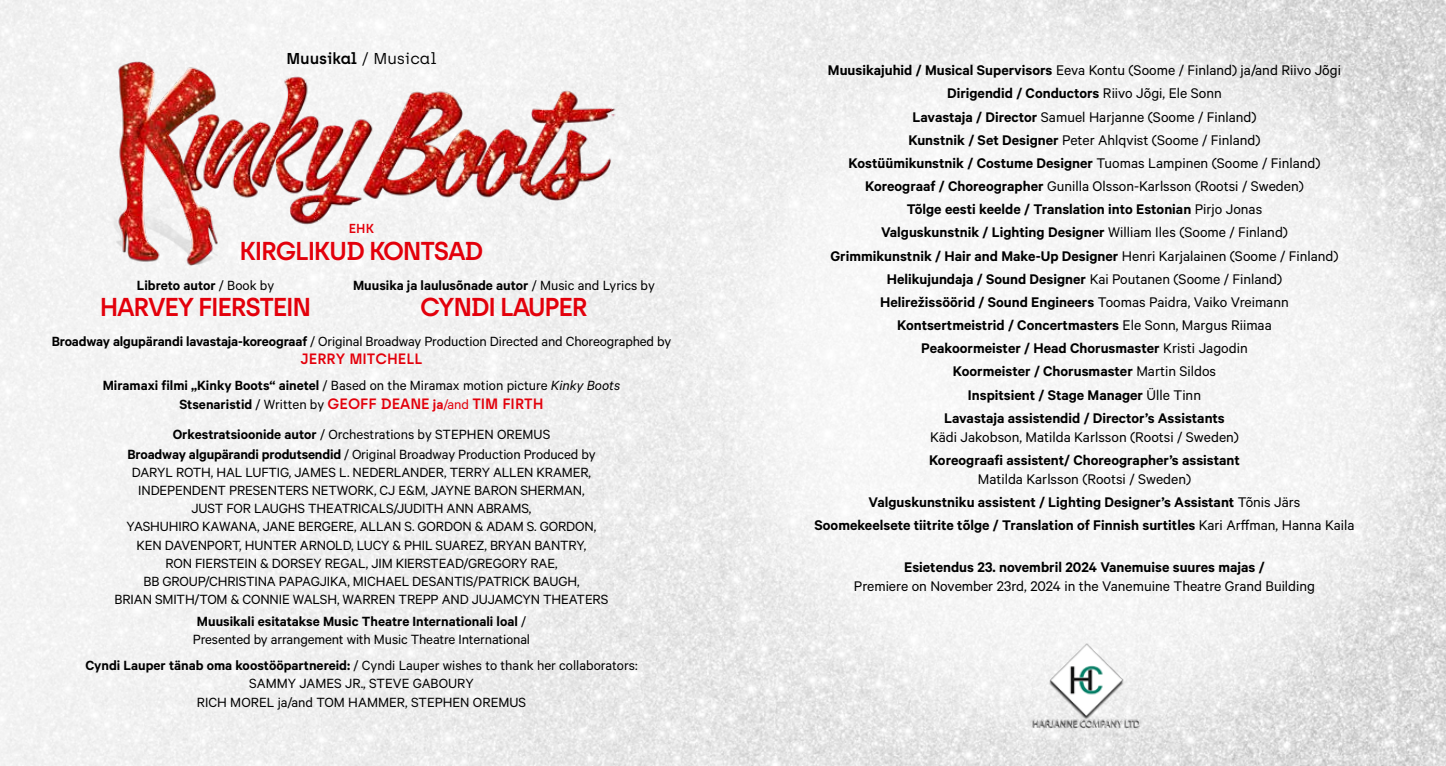
<style>
.page{position:relative;width:1446px;height:766px;background:#fff}
.page>*{position:absolute;margin:0;border:0;box-sizing:border-box;transform-origin:0 0}
.t1{font:600 25.8px "Vanemuine";letter-spacing:-.05em;color:#e3000b}
.t2{font:600 15.75px/23.1px "Calibre";color:#000;text-align:center}
.t3{font:15.75px "Calibre";color:#000}
.t4{font:600 15.75px "Vanemuine";letter-spacing:-.005em;color:#000}
.t5{font:15px/18px "Calibre";letter-spacing:-.01em;color:#000;text-align:center}
.t6{font:600 15px "Calibre";color:#000}
.t7{font:600 15px "Vanemuine";color:#e3000b}
.t8{font:600 13.05px "Vanemuine";color:#e3000b}
.s1{font-weight:400}
.s2{font-weight:600}
.s3{font-weight:400;font-style:italic}
.s4{font-family:"Calibre";color:#000}
.s5{font-family:"Calibre";font-weight:400;color:#000}
.s6{font-family:"Calibre"}
.s7{font-family:"Calibre";font-weight:400}
</style>
<div class="page">
<img style="left:0;top:0;width:608px;height:765px">
<div style="left:608px;top:0;width:838px;height:765px;background:#fff;opacity:.75"></div>
<div style="left:727px;top:25px;width:715px;height:715px;background:#f5f5f5;border-radius:50%"></div>
<img style="left:89px;top:61px;width:535px;height:206px">
<img style="left:1012px;top:643px;width:145px;height:97px">
<p class="t4" style="left:286px;top:49px;width:151px">Muusikal <span class="s1">/ Musical</span></p>
<p class="t8" style="left:349px;top:221px;width:27px">EHK</p>
<h1 class="t1" style="left:240px;top:235px;width:245px">KIRGLIKUD KONTSAD</h1>
<p class="t6" style="left:137px;top:276px;width:139px">Libreto autor <span class="s1">/ Book by</span></p>
<h1 class="t1" style="left:100px;top:291px;width:213px">HARVEY FIERSTEIN</h1>
<p class="t6" style="left:353px;top:276px;width:303px">Muusika ja laulusõnade autor <span class="s1">/ Music and Lyrics by</span></p>
<h1 class="t1" style="left:420px;top:291px;width:169px">CYNDI LAUPER</h1>
<p class="t5" style="left:52px;top:331px;width:621px"><span class="s2">Broadway algupärandi lavastaja-koreograaf</span> / Original Broadway Production Directed and Choreographed by</p>
<p class="t7" style="left:301px;top:349px;width:123px">JERRY MITCHELL</p>
<p class="t6" style="left:103px;top:377px;width:519px">Miramaxi filmi „Kinky Boots“ ainetel <span class="s1">/ Based on the Miramax motion picture</span> <span class="s3">Kinky Boots</span></p>
<p class="t7" style="left:179px;top:394px;width:366px"><span class="s4">Stsenaristid</span> <span class="s5">/ Written by</span> GEOFF DEANE <span class="s6">ja</span><span class="s7">/and</span> TIM FIRTH</p>
<p class="t5" style="left:127px;top:424px;width:469px;line-height:20.1px"><span class="s2">Orkestratsioonide autor</span> / Orchestrations by STEPHEN OREMUS<br><span class="s2">Broadway algupärandi produtsendid</span> / Original Broadway Production Produced by</p>
<p class="t5" style="left:115px;top:463px;width:495px">DARYL ROTH, HAL LUFTIG, JAMES L. NEDERLANDER, TERRY ALLEN KRAMER, INDEPENDENT PRESENTERS NETWORK, CJ E&amp;M, JAYNE BARON SHERMAN,<br>JUST FOR LAUGHS THEATRICALS/JUDITH ANN ABRAMS,<br>YASHUHIRO KAWANA, JANE BERGERE, ALLAN S. GORDON &amp; ADAM S. GORDON, KEN DAVENPORT, HUNTER ARNOLD, LUCY &amp; PHIL SUAREZ, BRYAN BANTRY,<br>RON FIERSTEIN &amp; DORSEY REGAL, JIM KIERSTEAD/GREGORY RAE,<br>BB GROUP/CHRISTINA PAPAGJIKA, MICHAEL DESANTIS/PATRICK BAUGH,<br>BRIAN SMITH/TOM &amp; CONNIE WALSH, WARREN TREPP AND JUJAMCYN THEATERS</p>
<p class="t5" style="left:193px;top:611px;width:339px;text-align:left"><span class="s2">Muusikali esitatakse Music Theatre Internationali loal</span> /<br>Presented by arrangement with Music Theatre International</p>
<p class="t5" style="left:85px;top:655px;width:554px;line-height:18.5px"><span class="s2">Cyndi Lauper tänab oma koostööpartnereid:</span> / Cyndi Lauper wishes to thank her collaborators:<br>SAMMY JAMES JR., STEVE GABOURY<br>RICH MOREL ja/and TOM HAMMER, STEPHEN OREMUS</p>
<p class="t2" style="left:828px;top:58px;width:514px">Muusikajuhid / Musical Supervisors <span class="s1">Eeva Kontu (Soome / Finland) ja/and Riivo Jõgi </span>Dirigendid / Conductors <span class="s1">Riivo Jõgi, Ele Sonn<br></span>Lavastaja / Director <span class="s1">Samuel Harjanne (Soome / Finland)<br></span>Kunstnik / Set Designer <span class="s1">Peter Ahlqvist (Soome / Finland)<br></span>Kostüümikunstnik / Costume Designer <span class="s1">Tuomas Lampinen (Soome / Finland)<br></span>Koreograaf / Choreographer <span class="s1">Gunilla Olsson-Karlsson (Rootsi / Sweden)<br></span>Tõlge eesti keelde / Translation into Estonian <span class="s1">Pirjo Jonas<br></span>Valguskunstnik / Lighting Designer <span class="s1">William Iles (Soome / Finland)<br></span>Grimmikunstnik / Hair and Make-Up Designer <span class="s1">Henri Karjalainen (Soome / Finland)<br></span>Helikujundaja / Sound Designer <span class="s1">Kai Poutanen (Soome / Finland)<br></span>Helirežissöörid / Sound Engineers <span class="s1">Toomas Paidra, Vaiko Vreimann </span>Kontsertmeistrid / Concertmasters <span class="s1">Ele Sonn, Margus Riimaa<br></span>Peakoormeister / Head Chorusmaster <span class="s1">Kristi Jagodin<br></span>Koormeister / Chorusmaster <span class="s1">Martin Sildos<br></span>Inspitsient / Stage Manager <span class="s1">Ülle Tinn<br></span>Lavastaja assistendid / Director’s Assistants</p>
<p class="t3" style="left:930px;top:427px;width:310px">Kädi Jakobson, Matilda Karlsson (Rootsi / Sweden)</p>
<p class="t2" style="left:929px;top:448px;width:312px">Koreograafi assistent/ Choreographer’s assistant</p>
<p class="t2" style="left:814px;top:467px;width:541px"><span class="s1">Matilda Karlsson (Rootsi / Sweden)<br></span>Valguskunstniku assistent / Lighting Designer’s Assistant <span class="s1">Tõnis Järs<br></span>Soomekeelsete tiitrite tõlge / Translation of Finnish surtitles <span class="s1">Kari Arffman, Hanna Kaila</span></p>
<p class="t2" style="left:904px;top:555px;width:362px">Esietendus 23. novembril 2024 Vanemuise suures majas /</p>
<p class="t3" style="left:854px;top:577px;width:463px">Premiere on November 23rd, 2024 in the Vanemuine Theatre Grand Building</p>
</div>
